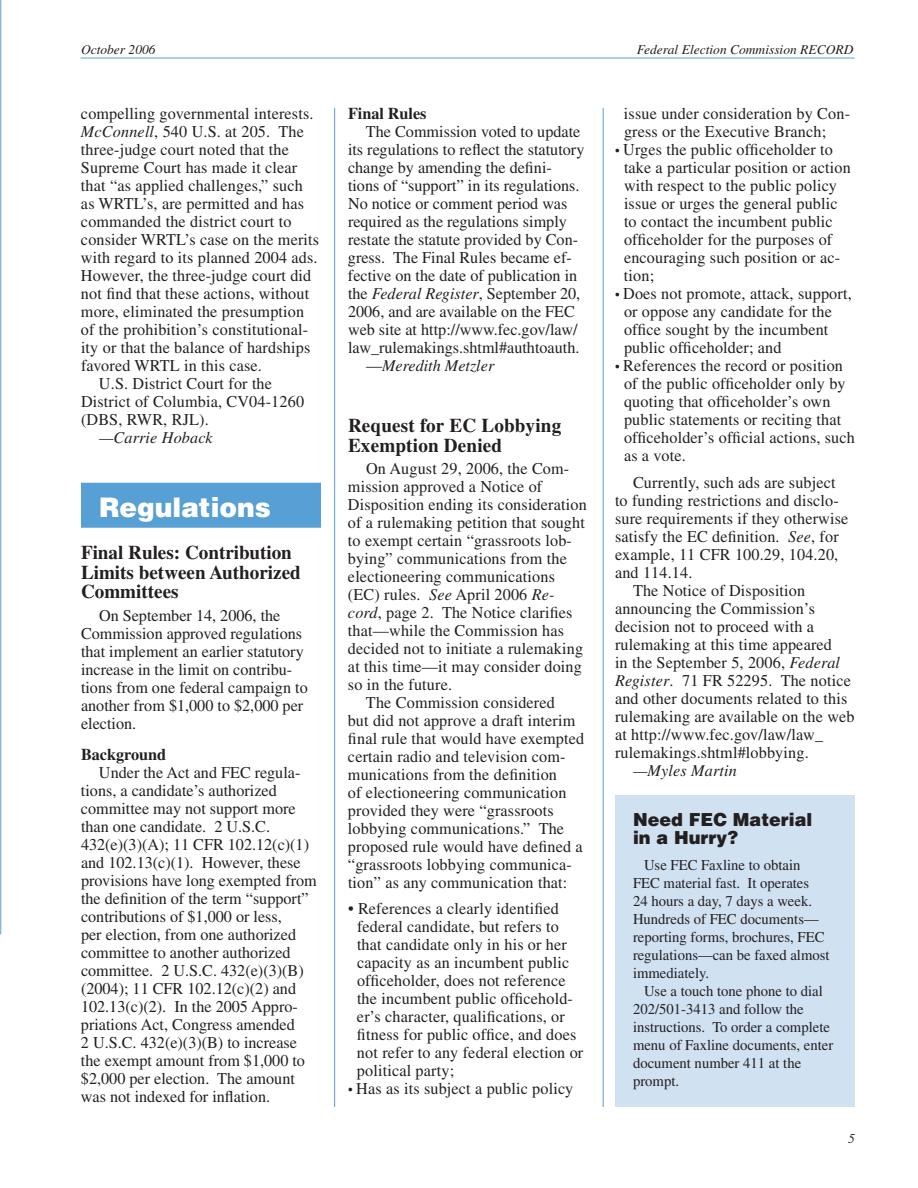
<style>
.page{position:relative;width:918px;height:1188px;background:#fff}
.page>*{position:absolute;margin:0;border:0;box-sizing:border-box;transform-origin:0 0}
.t1{font:900 27px "Helvetica LT Std";color:#fff}
.t2{font:700 19.5px/19.5px "Times LT Std";color:#231f20}
.t3{font:900 18px/18px "Helvetica LT Std";color:#231f20}
.t4{font:16.5px/18px "Times LT Std";letter-spacing:.01em;color:#231f20}
.t5{font:italic 16.5px "Times LT Std";letter-spacing:.01em;color:#231f20}
.t6{font:700 16.5px "Times LT Std";color:#231f20}
.t7{font:15px/18px "Times LT Std";color:#231f20}
.t8{font:italic 13.5px "Times LT Std";color:#231f20}
.s1{font-style:italic}
.s2{font-style:normal}
.s3{font-size:13.5px}
</style>
<div class="page">
<hr style="left:81px;top:58px;width:774px;height:1px;background:#56a0d5">
<hr style="left:334px;top:108px;width:1px;height:999px;background:#56a0d5">
<hr style="left:0;top:0;width:1px;height:934px;background:#56a0d5">
<hr style="left:603px;top:108px;width:1px;height:999px;background:#56a0d5">
<div style="left:82px;top:483px;width:238px;height:44px;background:#56a0d5"></div>
<div style="left:81px;top:483px;width:240px;height:45px;border:2px solid #56a0d5"></div>
<div style="left:615px;top:795px;width:240px;height:312px;background:#d0e1f2"></div>
<p class="t8" style="left:81px;top:42px;width:76px">October 2006</p>
<p class="t8" style="left:637px;top:42px;width:218px">Federal Election Commission RECORD</p>
<p class="t4" style="left:81px;top:105px;width:234px">compelling governmental interests.</p>
<p class="t4" style="left:81px;top:123px;width:225px"><span class="s1">McConnell</span>, 540 U.S. at 205. The</p>
<p class="t4" style="left:81px;top:141px;width:209px">three-judge court noted that the</p>
<p class="t4" style="left:81px;top:159px;width:218px">Supreme Court has made it clear</p>
<p class="t4" style="left:81px;top:177px;width:223px">that “as applied challenges,” such</p>
<p class="t4" style="left:81px;top:195px;width:225px">as WRTL’s, are permitted and has</p>
<p class="t4" style="left:81px;top:213px;width:212px">commanded the district court to</p>
<p class="t4" style="left:81px;top:231px;width:240px">consider WRTL’s case on the merits</p>
<p class="t4" style="left:81px;top:249px;width:238px">with regard to its planned 2004 ads.</p>
<p class="t4" style="left:81px;top:267px;width:232px">However, the three-judge court did</p>
<p class="t4" style="left:81px;top:285px;width:230px">not find that these actions, without</p>
<p class="t4" style="left:81px;top:303px;width:225px">more, eliminated the presumption</p>
<p class="t4" style="left:81px;top:321px;width:229px">of the prohibition’s constitutional-</p>
<p class="t4" style="left:81px;top:339px;width:231px">ity or that the balance of hardships</p>
<p class="t4" style="left:81px;top:357px;width:182px">favored WRTL in this case.</p>
<p class="t4" style="left:99px;top:375px;width:175px">U.S. District Court for the</p>
<p class="t4" style="left:81px;top:393px;width:225px">District of Columbia, CV04-1260</p>
<p class="t4" style="left:81px;top:411px;width:129px">(DBS, RWR, RJL).</p>
<p class="t5" style="left:99px;top:429px;width:115px">—Carrie Hoback</p>
<h1 class="t1" style="left:99px;top:490px;width:174px">Regulations</h1>
<p class="t2" style="left:81px;top:543px;width:221px">Final Rules: Contribution<br>Limits between Authorized<br>Committees</p>
<p class="t4" style="left:81px;top:606px;width:228px;text-indent:18px">On September 14, 2006, the<br>Commission approved regulations that implement an earlier statutory increase in the limit on contribu&shy;tions from one federal campaign to another from $1,000 to $2,000 per election.</p>
<p class="t6" style="left:81px;top:745px;width:87px">Background</p>
<p class="t4" style="left:81px;top:764px;width:237px;text-indent:18px">Under the Act and FEC regula&shy;tions, a candidate’s authorized committee may not support more than one candidate. 2 U.S.C.<br>432(e)(3)(A); 11 CFR 102.12(c)(1) and 102.13(c)(1). However, these provisions have long exempted from the definition of the term “support” contributions of $1,000 or less,<br>per election, from one authorized committee to another authorized committee. 2 U.S.C. 432(e)(3)(B) (2004); 11 CFR 102.12(c)(2) and<br>102.13(c)(2). In the 2005 Appro&shy;priations Act, Congress amended<br>2 U.S.C. 432(e)(3)(B) to increase the exempt amount from $1,000 to $2,000 per election. The amount was not indexed for inflation.</p>
<p class="t6" style="left:348px;top:104px;width:80px">Final Rules</p>
<p class="t4" style="left:366px;top:123px;width:216px">The Commission voted to update</p>
<p class="t4" style="left:348px;top:141px;width:238px">its regulations to reflect the statutory</p>
<p class="t4" style="left:348px;top:159px;width:205px">change by amending the defini-</p>
<p class="t4" style="left:348px;top:177px;width:233px">tions of “support” in its regulations.</p>
<p class="t4" style="left:348px;top:195px;width:221px">No notice or comment period was</p>
<p class="t4" style="left:348px;top:213px;width:220px">required as the regulations simply</p>
<p class="t4" style="left:348px;top:231px;width:232px">restate the statute provided by Con-</p>
<p class="t4" style="left:348px;top:249px;width:225px">gress. The Final Rules became ef-</p>
<p class="t4" style="left:348px;top:267px;width:231px">fective on the date of publication in</p>
<p class="t4" style="left:348px;top:285px;width:234px">the <span class="s1">Federal Register</span>, September 20,</p>
<p class="t4" style="left:348px;top:303px;width:228px">2006, and are available on the FEC</p>
<p class="t4" style="left:348px;top:321px;width:231px">web site at http://www.fec.gov/law/</p>
<p class="t4" style="left:348px;top:339px;width:233px">law_rulemakings.shtml#authtoauth.</p>
<p class="t5" style="left:366px;top:357px;width:130px"><span class="s2">—</span>Meredith Metzler</p>
<p class="t2" style="left:348px;top:415px;width:215px">Request for EC Lobbying<br>Exemption Denied</p>
<p class="t4" style="left:366px;top:460px;width:205px">On August 29, 2006, the Com-</p>
<p class="t4" style="left:348px;top:478px;width:196px">mission approved a Notice of</p>
<p class="t4" style="left:348px;top:496px;width:240px">Disposition ending its consideration</p>
<p class="t4" style="left:348px;top:514px;width:238px">of a rulemaking petition that sought</p>
<p class="t4" style="left:348px;top:532px;width:226px">to exempt certain “grassroots lob-</p>
<p class="t4" style="left:348px;top:550px;width:220px">bying” communications from the</p>
<p class="t4" style="left:348px;top:568px;width:209px">electioneering communications</p>
<p class="t4" style="left:348px;top:586px;width:208px">(EC) rules. <span class="s1">See</span> April 2006 <span class="s1">Re-</span></p>
<p class="t4" style="left:348px;top:604px;width:226px"><span class="s1">cord</span>, page 2. The Notice clarifies</p>
<p class="t4" style="left:348px;top:622px;width:218px">that—while the Commission has</p>
<p class="t4" style="left:348px;top:640px;width:237px">decided not to initiate a rulemaking</p>
<p class="t4" style="left:348px;top:658px;width:235px">at this time—it may consider doing</p>
<p class="t4" style="left:348px;top:676px;width:106px">so in the future.</p>
<p class="t4" style="left:366px;top:694px;width:190px">The Commission considered</p>
<p class="t4" style="left:348px;top:712px;width:229px">but did not approve a draft interim</p>
<p class="t4" style="left:348px;top:730px;width:238px">final rule that would have exempted</p>
<p class="t4" style="left:348px;top:748px;width:219px">certain radio and television com-</p>
<p class="t4" style="left:348px;top:766px;width:211px">munications from the definition</p>
<p class="t4" style="left:348px;top:784px;width:220px">of electioneering communication</p>
<p class="t4" style="left:348px;top:802px;width:207px">provided they were “grassroots</p>
<p class="t4" style="left:348px;top:820px;width:218px">lobbying communications.” The</p>
<p class="t4" style="left:348px;top:838px;width:236px">proposed rule would have defined a</p>
<p class="t4" style="left:348px;top:856px;width:226px">“grassroots lobbying communica-</p>
<p class="t4" style="left:348px;top:874px;width:221px">tion” as any communication that:</p>
<p class="t4" style="left:357px;top:900px;width:228px;text-indent:-9px">• References a clearly identified federal candidate, but refers to that candidate only in his or her capacity as an incumbent public officeholder, does not reference the incumbent public officehold&shy;er’s character, qualifications, or fitness for public office, and does not refer to any federal election or political party;</p>
<p class="t4" style="left:348px;top:1080px;width:227px"><span class="s3">•</span> Has as its subject a public policy</p>
<p class="t4" style="left:624px;top:105px;width:228px">issue under consideration by Con&shy;gress or the Executive Branch;</p>
<p class="t4" style="left:624px;top:141px;width:228px;text-indent:-9px"><span class="s3">•</span> Urges the public officeholder to take a particular position or action with respect to the public policy issue or urges the general public to contact the incumbent public officeholder for the purposes of encouraging such position or ac&shy;tion;</p>
<p class="t4" style="left:624px;top:285px;width:229px;text-indent:-9px"><span class="s3">•</span> Does not promote, attack, support, or oppose any candidate for the office sought by the incumbent public officeholder; and</p>
<p class="t4" style="left:624px;top:357px;width:232px;text-indent:-9px"><span class="s3">•</span> References the record or position of the public officeholder only by quoting that officeholder’s own public statements or reciting that officeholder’s official actions, such as a vote.</p>
<p class="t4" style="left:633px;top:473px;width:204px">Currently, such ads are subject</p>
<p class="t4" style="left:615px;top:491px;width:225px">to funding restrictions and disclo-</p>
<p class="t4" style="left:615px;top:509px;width:235px">sure requirements if they otherwise</p>
<p class="t4" style="left:615px;top:527px;width:225px">satisfy the EC definition. <span class="s1">See</span>, for</p>
<p class="t4" style="left:615px;top:545px;width:225px">example, 11 CFR 100.29, 104.20,</p>
<p class="t4" style="left:615px;top:563px;width:79px">and 114.14.</p>
<p class="t4" style="left:633px;top:581px;width:174px">The Notice of Disposition</p>
<p class="t4" style="left:615px;top:599px;width:202px">announcing the Commission’s</p>
<p class="t4" style="left:615px;top:617px;width:201px">decision not to proceed with a</p>
<p class="t4" style="left:615px;top:635px;width:218px">rulemaking at this time appeared</p>
<p class="t4" style="left:615px;top:653px;width:227px">in the September 5, 2006, <span class="s1">Federal</span></p>
<p class="t4" style="left:615px;top:671px;width:237px"><span class="s1">Register</span>. 71 FR 52295. The notice</p>
<p class="t4" style="left:615px;top:689px;width:234px">and other documents related to this</p>
<p class="t4" style="left:615px;top:707px;width:241px">rulemaking are available on the web</p>
<p class="t4" style="left:615px;top:725px;width:210px">at http://www.fec.gov/law/law_</p>
<p class="t4" style="left:615px;top:743px;width:195px">rulemakings.shtml#lobbying.</p>
<p class="t5" style="left:633px;top:761px;width:105px">—Myles Martin</p>
<p class="t3" style="left:633px;top:810px;width:181px">Need FEC Material in a Hurry?</p>
<p class="t7" style="left:633px;top:856px;width:198px;text-indent:11px">Use FEC Faxline to obtain<br>FEC material fast. It operates<br>24 hours a day, 7 days a week.<br>Hundreds of FEC documents— reporting forms, brochures, FEC regulations—can be faxed almost immediately.</p>
<p class="t7" style="left:633px;top:982px;width:202px;text-indent:11px">Use a touch tone phone to dial<br>202/501-3413 and follow the instructions. To order a complete menu of Faxline documents, enter document number 411 at the prompt.</p>
<p class="t8" style="left:848px;top:1131px;width:8px">5</p>
</div>
